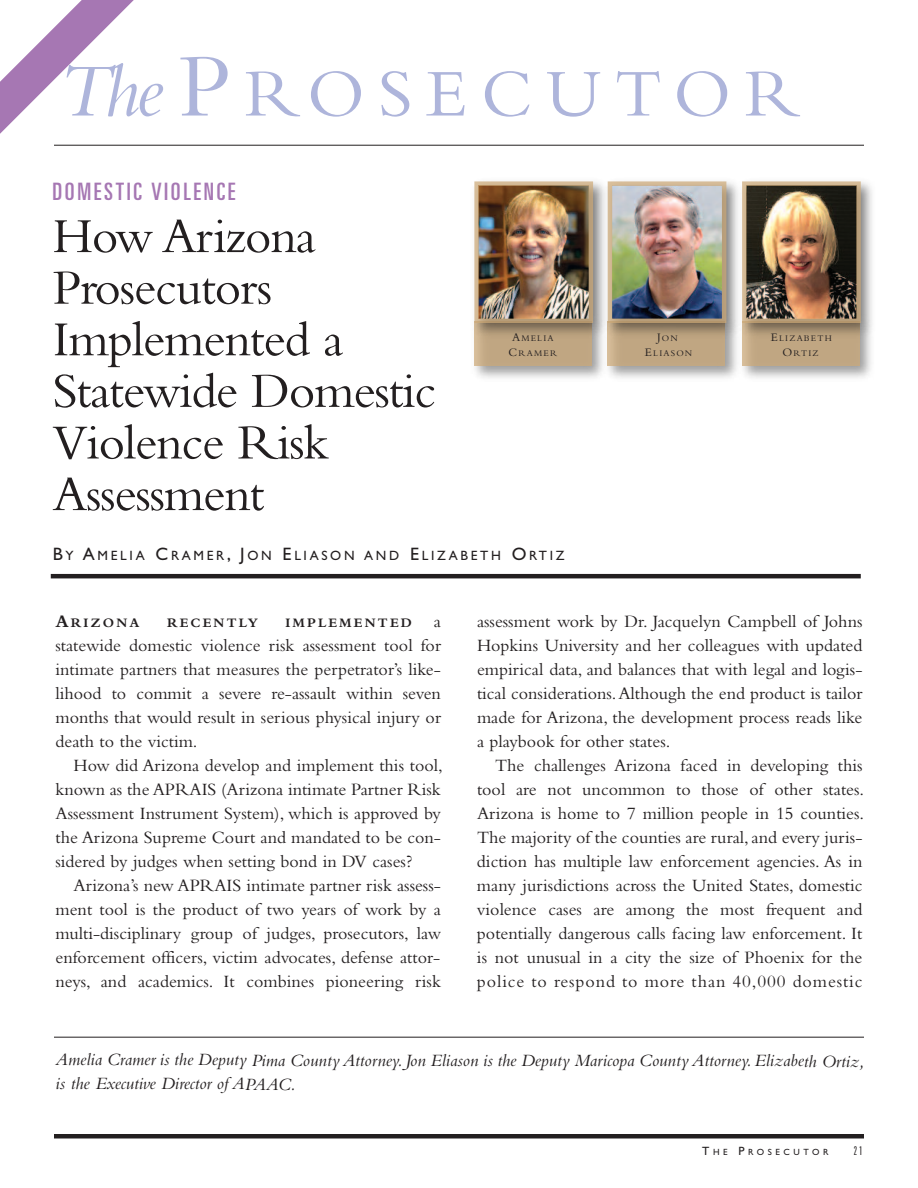
<style>
.page{position:relative;width:918px;height:1188px;background:#fff}
.page>*{position:absolute;margin:0;border:0;box-sizing:border-box;transform-origin:0 0}
.t1{font:69.75px "Bembo";letter-spacing:.195em;color:#aeb5db}
.t2{font:51px/51.6px "Bembo";letter-spacing:-.025em;color:#231f20}
.t3{font:ultra-condensed 24px "Univers";letter-spacing:.11em;color:#a677b3}
.t4{font:18px/24px "Bembo";color:#231f20;text-align:justify}
.t5{font:italic 18px/23.4px "Bembo";color:#231f20}
.t6{font:13.5px "Gill Sans";letter-spacing:.2em;color:#231f20}
.t7{font:700 13.5px "Bembo";letter-spacing:.16em;color:#231f20}
.t8{font:300 ultra-condensed 12px "Univers";color:#231f20}
.t9{font:9px/14.4px "Bembo";letter-spacing:.13em;color:#231f20;text-align:center}
.t10{font:9px "Gill Sans";letter-spacing:.4em;color:#231f20}
.s1{font-style:italic;font-size:78px}
.s2{font-size:93px}
.s3{font-size:18px}
.s4{font-size:12px}
.s5{font-weight:400;font-size:18px}
</style>
<div class="page">
<hr style="left:54px;top:1134px;width:810px;height:4px;background:#231f20">
<hr style="left:54px;top:145px;width:810px;height:1px;background:#231f20">
<hr style="left:51px;top:574px;width:810px;height:4px;background:#231f20">
<img style="left:744px;top:343px;width:127px;height:35px">
<div style="left:742px;top:322px;width:118px;height:44px;background:#c0a682"></div>
<img style="left:745px;top:182px;width:127px;height:161px">
<img style="left:747px;top:186px;width:109px;height:132px">
<div style="left:742px;top:181px;width:119px;height:142px;border:4px solid #ceaa78"></div>
<svg style="left:0;top:0;width:141px;height:146px"></svg>
<img style="left:611px;top:343px;width:133px;height:35px">
<div style="left:608px;top:322px;width:117px;height:44px;background:#c0a682"></div>
<img style="left:612px;top:181px;width:133px;height:162px">
<img style="left:613px;top:186px;width:108px;height:132px">
<div style="left:608px;top:181px;width:118px;height:142px;border:4px solid #ceaa78"></div>
<img style="left:475px;top:343px;width:136px;height:35px">
<div style="left:474px;top:322px;width:118px;height:44px;background:#c0a682"></div>
<img style="left:474px;top:181px;width:138px;height:162px">
<img style="left:479px;top:186px;width:109px;height:132px">
<div style="left:474px;top:181px;width:119px;height:142px;border:4px solid #ceaa78"></div>
<hr style="left:54px;top:1037px;width:810px;height:1px;background:#231f20">
<h1 class="t1" style="left:57px;top:69px;width:745px"><span class="s1">The</span><span class="s2">P</span>ROSECUTOR</h1>
<h3 class="t3" style="left:53px;top:183px;width:184px">DOMESTIC VIOLENCE</h3>
<h2 class="t2" style="left:53px;top:215px;width:385px">How Arizona<br>Prosecutors<br>Implemented a<br>Statewide Domestic<br>Violence Risk<br>Assessment</h2>
<p class="t6" style="left:53px;top:547px;width:513px"><span class="s3">B</span>Y <span class="s3">A</span>MELIA <span class="s3">C</span>RAMER<span class="s3">, J</span>ON <span class="s3">E</span>LIASON AND <span class="s3">E</span>LIZABETH <span class="s3">O</span>RTIZ</p>
<p class="t9" style="left:509px;top:332px;width:50px"><span class="s4">A</span>MELIA<br><span class="s4">C</span>RAMER</p>
<p class="t9" style="left:645px;top:332px;width:49px"><span class="s4">J</span>ON<br><span class="s4">E</span>LIASON</p>
<p class="t9" style="left:771px;top:332px;width:62px"><span class="s4">E</span>LIZABETH<br><span class="s4">O</span>RTIZ</p>
<p class="t7" style="left:56px;top:618px;width:86px"><span class="s3">A</span>RIZONA</p>
<p class="t7" style="left:167px;top:618px;width:92px">RECENTLY</p>
<p class="t7" style="left:285px;top:618px;width:157px">IMPLEMENTED <span class="s5">a</span></p>
<p class="t4" style="left:55px;top:635px;width:387px">statewide domestic violence risk assessment tool for intimate partners that measures the perpetrator’s like&shy;lihood to commit a severe re-assault within seven months that would result in serious physical injury or death to the victim.</p>
<p class="t4" style="left:55px;top:755px;width:389px;text-indent:18px">How did Arizona develop and implement this tool, known as the APRAIS (Arizona intimate Partner Risk Assessment Instrument System), which is approved by the Arizona Supreme Court and mandated to be con&shy;sidered by judges when setting bond in DV cases?</p>
<p class="t4" style="left:55px;top:875px;width:387px;text-indent:18px">Arizona’s new APRAIS intimate partner risk assess&shy;ment tool is the product of two years of work by a multi-disciplinary group of judges, prosecutors, law enforcement officers, victim advocates, defense attor&shy;neys, and academics. It combines pioneering risk</p>
<p class="t4" style="left:477px;top:611px;width:387px">assessment work by Dr. Jacquelyn Campbell of Johns Hopkins University and her colleagues with updated empirical data, and balances that with legal and logis&shy;tical considerations.Although the end product is tailor made for Arizona, the development process reads like a playbook for other states.</p>
<p class="t4" style="left:477px;top:755px;width:389px;text-indent:18px">The challenges Arizona faced in developing this tool are not uncommon to those of other states.<br>Arizona is home to 7 million people in 15 counties.<br>The majority of the counties are rural,and every juris&shy;diction has multiple law enforcement agencies. As in many jurisdictions across the United States, domestic violence cases are among the most frequent and potentially dangerous calls facing law enforcement. It is not unusual in a city the size of Phoenix for the police to respond to more than 40,000 domestic</p>
<p class="t5" style="left:55px;top:1050px;width:810px">Amelia Cramer is the Deputy Pima County Attorney. Jon Eliason is the Deputy Maricopa County Attorney.Elizabeth Ortiz, is the Executive Director of APAAC.</p>
<p class="t10" style="left:702px;top:1147px;width:128px"><span class="s4">T</span>HE <span class="s4">P</span>ROSECUTOR</p>
<p class="t8" style="left:854px;top:1147px;width:10px">21</p>
</div>
